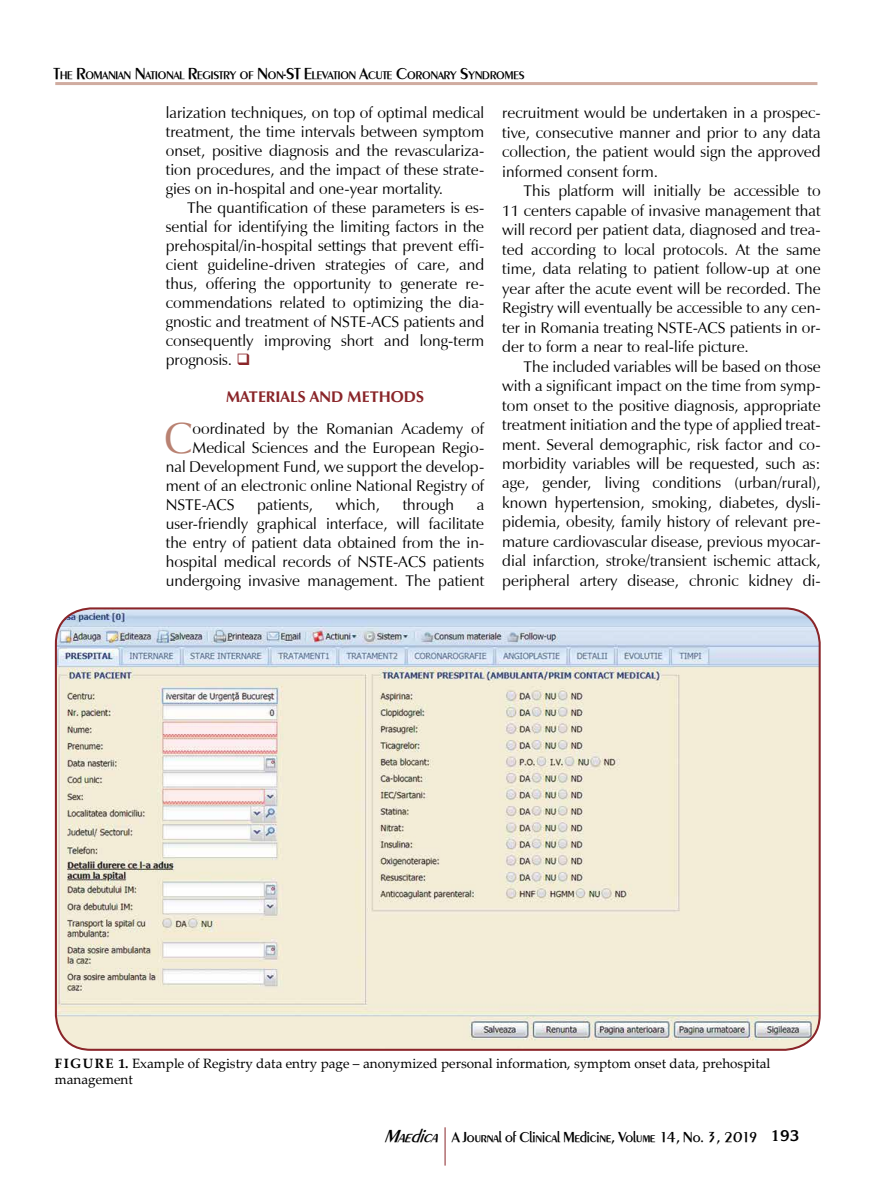
<style>
.page{position:relative;width:893px;height:1191px;background:#fff}
.page>*{position:absolute;margin:0;border:0;box-sizing:border-box;transform-origin:0 0}
.t1{font:43.35px "Z Humanist Normal";color:#b98272}
.t2{font:15.75px/19.5px "Z Humanist Normal";color:#000;text-align:justify}
.t3{font:700 15.75px "Z Humanist";color:#8a2529}
.t4{font:500 15px "Peinaud";letter-spacing:-.005em;color:#000}
.t5{font:13.5px/16.2px "Palatino Linotype";color:#000}
.t6{font:500 11.55px "Peinaud";color:#000}
.s1{font-size:16.5px}
.s2{color:#8a2529}
.s3{font-weight:700}
.s4{font-style:italic;font-size:18px}
.s5{font-family:"Korina";font-weight:700}
</style>
<div class="page">
<hr style="left:55px;top:82px;width:762px;height:3px;background:#d0aca0">
<hr style="left:445px;top:1127px;width:1px;height:38px;background:#8a2529">
<img style="left:56px;top:609px;width:764px;height:440px">
<p class="t6" style="left:54px;top:68px;width:472px"><span class="s1">T</span>HE <span class="s1">R</span>OMANIAN <span class="s1">N</span>ATIONAL <span class="s1">R</span>EGISTRY OF <span class="s1">N</span>ON<span class="s1">-ST E</span>LEVATION <span class="s1">A</span>CUTE <span class="s1">C</span>ORONARY <span class="s1">S</span>YNDROMES</p>
<p class="t2" style="left:166px;top:104px;width:320px;line-height:18.9px">larization techniques, on top of optimal medical treatment, the time intervals between symptom onset, positive diagnosis and the revasculariza&shy;tion procedures, and the impact of these strate&shy;gies on in-hospital and one-year mortality.</p>
<p class="t2" style="left:166px;top:198px;width:320px;line-height:18.9px;text-indent:21px">The quantification of these parameters is es&shy;sential for identifying the limiting factors in the prehospital/in-hospital settings that prevent effi&shy;cient guideline-driven strategies of care, and thus, offering the opportunity to generate re&shy;commendations related to optimizing the dia&shy;gnostic and treatment of NSTE-ACS patients and consequently improving short and long-term prognosis. <span class="s2">❑</span></p>
<p class="t3" style="left:226px;top:387px;width:199px">MATERIALS AND METHODS</p>
<h1 class="t1" style="left:164px;top:413px;width:30px">C</h1>
<p class="t2" style="left:193px;top:419px;width:293px">oordinated by the Romanian Academy of</p>
<p class="t2" style="left:193px;top:438px;width:292px">Medical Sciences and the European Regio-</p>
<p class="t2" style="left:166px;top:457px;width:320px">nal Development Fund, we support the develop-</p>
<p class="t2" style="left:166px;top:476px;width:320px">ment of an electronic online National Registry of</p>
<p class="t2" style="left:166px;top:495px;width:70px">NSTE-ACS</p>
<p class="t2" style="left:257px;top:495px;width:57px">patients,</p>
<p class="t2" style="left:336px;top:495px;width:46px">which,</p>
<p class="t2" style="left:403px;top:495px;width:53px">through</p>
<p class="t2" style="left:166px;top:495px;width:320px;line-height:18.9px;text-indent:311px">a user-friendly graphical interface, will facilitate the entry of patient data obtained from the in&shy;hospital medical records of NSTE-ACS patients undergoing invasive management. The patient</p>
<p class="t2" style="left:502px;top:103px;width:320px">recruitment would be undertaken in a prospec&shy;tive, consecutive manner and prior to any data collection, the patient would sign the approved informed consent form.</p>
<p class="t2" style="left:502px;top:181px;width:320px;text-indent:21px">This platform will initially be accessible to 11 centers capable of invasive management that will record per patient data, diagnosed and trea&shy;ted according to local protocols. At the same time, data relating to patient follow-up at one year after the acute event will be recorded. The Registry will eventually be accessible to any cen&shy;ter in Romania treating NSTE-ACS patients in or&shy;der to form a near to real-life picture.</p>
<p class="t2" style="left:502px;top:357px;width:320px;text-indent:21px">The included variables will be based on those with a significant impact on the time from symp&shy;tom onset to the positive diagnosis, appropriate treatment initiation and the type of applied treat&shy;ment. Several demographic, risk factor and co&shy;morbidity variables will be requested, such as: age, gender, living conditions (urban/rural), known hypertension, smoking, diabetes, dysli&shy;pidemia, obesity, family history of relevant pre&shy;mature cardiovascular disease, previous myocar&shy;dial infarction, stroke/transient ischemic attack, peripheral artery disease, chronic kidney di-</p>
<p class="t5" style="left:55px;top:1055px;width:717px"><span class="s3">FIGURE 1.</span> Example of Registry data entry page – anonymized personal information, symptom onset data, prehospital management</p>
<p class="t4" style="left:384px;top:1127px;width:417px"><span class="s4">Maedica</span> A Journal of Clinical Medicine, Volume 14, No. 3, 2019 <span class="s5">193</span></p>
</div>
